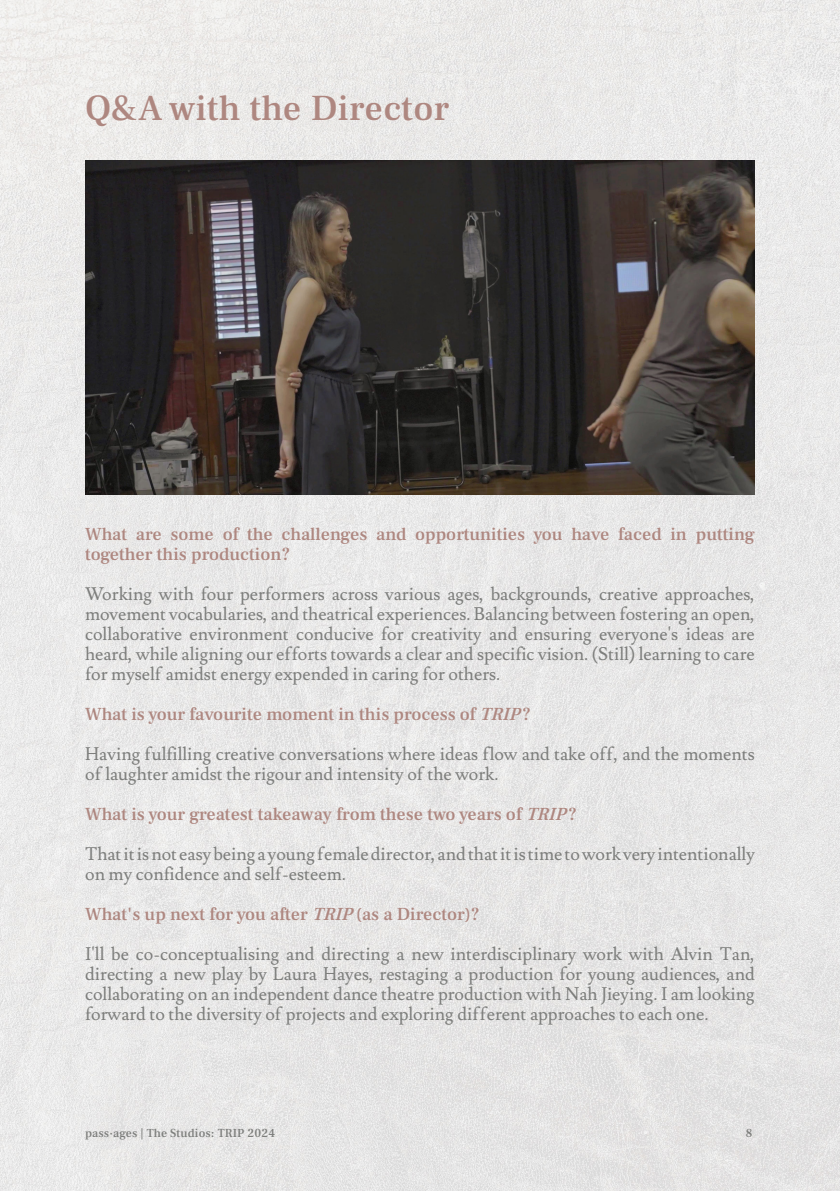
<style>
.page{position:relative;width:840px;height:1191px;background:#fff}
.page>*{position:absolute;margin:0;border:0;box-sizing:border-box;transform-origin:0 0}
.t1{font:500 36px "Frank Ruhl Libre";letter-spacing:.01em;color:#ae8780}
.t2{font:18px/20px "Lusitana";color:#7d7e7c;text-align:justify}
.t3{font:500 18px/20px "Frank Ruhl Libre";color:#ae8780}
.t4{font:500 12px "Frank Ruhl Libre";letter-spacing:.01em;color:#7d7e7c}
.s1{font-style:italic}
</style>
<div class="page">
<img style="left:0;top:0;width:839px;height:1191px">
<img style="left:85px;top:160px;width:669px;height:334px">
<p class="t1" style="left:85px;top:85px;width:365px">Q&amp;A with the Director</p>
<p class="t3" style="left:85px;top:524px;width:670px">What are some of the challenges and opportunities you have faced in putting together this production?</p>
<p class="t2" style="left:85px;top:584px;width:670px">Working with four performers across various ages, backgrounds, creative approaches, movement vocabularies, and theatrical experiences. Balancing between fostering an open, collaborative environment conducive for creativity and ensuring everyone's ideas are heard, while aligning our efforts towards a clear and specific vision. (Still) learning to care for myself amidst energy expended in caring for others.</p>
<p class="t3" style="left:85px;top:704px;width:447px">What is your favourite moment in this process of <span class="s1">TRIP</span>?</p>
<p class="t2" style="left:85px;top:744px;width:671px">Having fulfilling creative conversations where ideas flow and take off, and the moments of laughter amidst the rigour and intensity of the work.</p>
<p class="t3" style="left:85px;top:804px;width:493px">What is your greatest takeaway from these two years of <span class="s1">TRIP</span>?</p>
<p class="t2" style="left:85px;top:844px;width:670px">That it is not easy being a young female director, and that it is time to work very intentionally on my confidence and self-esteem.</p>
<p class="t3" style="left:85px;top:904px;width:396px">What's up next for you after <span class="s1">TRIP</span>(as a Director)?</p>
<p class="t2" style="left:85px;top:944px;width:670px">I'll be co-conceptualising and directing a new interdisciplinary work with Alvin Tan, directing a new play by Laura Hayes, restaging a production for young audiences, and collaborating on an independent dance theatre production with Nah Jieying. I am looking forward to the diversity of projects and exploring different approaches to each one.</p>
<p class="t4" style="left:85px;top:1125px;width:191px">pass·ages | The Studios: TRIP 2024</p>
<p class="t4" style="left:745px;top:1125px;width:8px">8</p>
</div>
